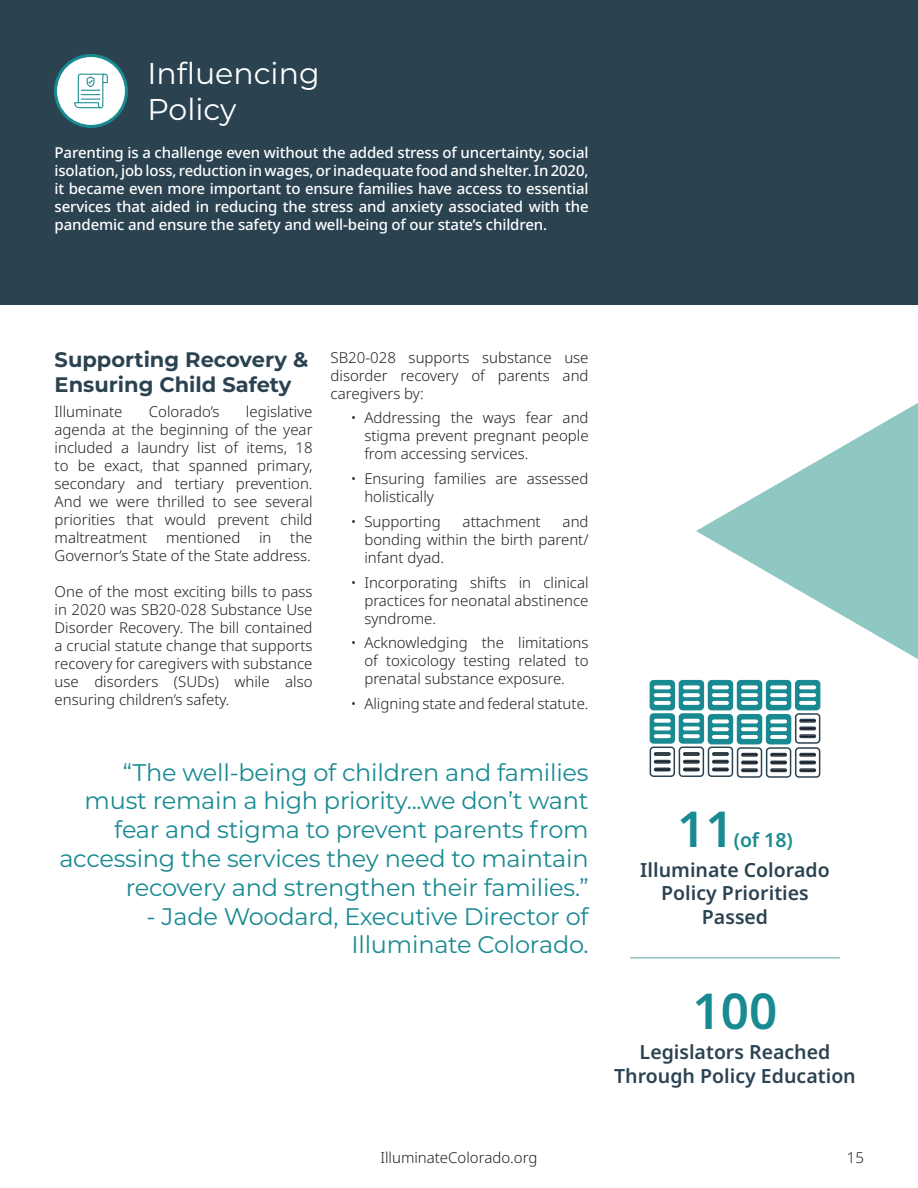
<style>
.page{position:relative;width:918px;height:1188px;background:#fff}
.page>*{position:absolute;margin:0;border:0;box-sizing:border-box;transform-origin:0 0}
.Paragraph_-_left_jus{font:600 49.5px "Noto Sans";color:#198a92}
.Section_Header_WHITE{font:30px "Montserrat";color:#fff}
.Pull_Quote{font:24px/28.8px "Montserrat";letter-spacing:-.01em;color:#198a92;text-align:right}
.Section_Header_3{font:700 21px/25.2px "Montserrat";color:#2b4251}
.Paragraph_-_left_jus-2{font:600 19.5px/23.4px "Noto Sans";color:#2b4251;text-align:center}
.Paragraph_-_left_jus-3{font:600 19.5px "Noto Sans";color:#198a92}
.Paragraph{font:300 15px/18px "Noto Sans";color:#231f20;text-align:justify}
.Paragraph_WHITE{font:500 15px/18px "Noto Sans";letter-spacing:-.01em;color:#fff;text-align:justify}
</style>
<div class="page">
<div style="left:0;top:0;width:918px;height:305px;background:#2b4251"></div>
<div style="left:56px;top:56px;width:70px;height:70px;background:#fff;border-radius:50%"></div>
<div style="left:54px;top:54px;width:74px;height:74px;border:3px solid #198a92;border-radius:50%"></div>
<svg style="left:74px;top:74px;width:34px;height:34px"></svg>
<svg style="left:696px;top:403px;width:222px;height:256px"></svg>
<hr style="left:630px;top:957px;width:210px;height:2px;background:#8fc7c3">
<svg style="left:649px;top:680px;width:172px;height:98px"></svg>
<p class="Section_Header_WHITE" style="left:147px;top:53px;width:174px">Influencing</p>
<p class="Section_Header_WHITE" style="left:147px;top:89px;width:91px">Policy</p>
<p class="Paragraph_WHITE" style="left:55px;top:144px;width:536px">Parenting is a challenge even without the added stress of uncertainty, social isolation, job loss, reduction in wages, or inadequate food and shelter. In 2020, it became even more important to ensure families have access to essential services that aided in reducing the stress and anxiety associated with the pandemic and ensure the safety and well-being of our state’s children.</p>
<p class="Section_Header_3" style="left:55px;top:346px;width:255px">Supporting Recovery &amp;<br>Ensuring Child Safety</p>
<p class="Paragraph" style="left:55px;top:403px;width:69px">Illuminate</p>
<p class="Paragraph" style="left:149px;top:403px;width:72px">Colorado’s</p>
<p class="Paragraph" style="left:55px;top:403px;width:260px;text-indent:191px">legislative agenda at the beginning of the year included a laundry list of items, 18 to be exact, that spanned primary, secondary and tertiary prevention.<br>And we were thrilled to see several priorities that would prevent child maltreatment mentioned in the Governor’s State of the State address.</p>
<p class="Paragraph" style="left:55px;top:583px;width:260px">One of the most exciting bills to pass in 2020 was SB20-028 Substance Use Disorder Recovery. The bill contained a crucial statute change that supports recovery for caregivers with substance use disorders (SUDs) while also ensuring children’s safety.</p>
<p class="Paragraph" style="left:331px;top:348px;width:260px">SB20-028 supports substance use disorder recovery of parents and caregivers by:</p>
<p class="Paragraph" style="left:364px;top:409px;width:226px;text-indent:-14px">• Addressing the ways fear and stigma prevent pregnant people from accessing services.</p>
<p class="Paragraph" style="left:364px;top:470px;width:226px;text-indent:-14px">• Ensuring families are assessed holistically</p>
<p class="Paragraph" style="left:351px;top:513px;width:91px">• Supporting</p>
<p class="Paragraph" style="left:463px;top:513px;width:80px">attachment</p>
<p class="Paragraph" style="left:364px;top:513px;width:226px;text-indent:198px">and bonding within the birth parent/ infant dyad.</p>
<p class="Paragraph" style="left:364px;top:573px;width:226px;text-indent:-14px">• Incorporating shifts in clinical practices for neonatal abstinence syndrome.</p>
<p class="Paragraph" style="left:364px;top:634px;width:226px;text-indent:-14px">• Acknowledging the limitations of toxicology testing related to prenatal substance exposure.</p>
<p class="Paragraph" style="left:351px;top:695px;width:239px">• Aligning state and federal statute.</p>
<p class="Pull_Quote" style="left:59px;top:757px;width:531px">“The well-being of children and families must remain a high priority...we don’t want fear and stigma to prevent parents from accessing the services they need to maintain recovery and strengthen their families.”</p>
<p class="Pull_Quote" style="left:147px;top:901px;width:443px">- Jade Woodard, Executive Director of<br>Illuminate Colorado.</p>
<p class="Paragraph_-_left_jus" style="left:677px;top:794px;width:58px">11</p>
<p class="Paragraph_-_left_jus-3" style="left:734px;top:826px;width:61px">(of 18)</p>
<p class="Paragraph_-_left_jus-2" style="left:640px;top:859px;width:191px">Illuminate Colorado<br>Policy Priorities<br>Passed</p>
<p class="Paragraph_-_left_jus" style="left:693px;top:976px;width:86px">100</p>
<p class="Paragraph_-_left_jus-2" style="left:614px;top:1041px;width:243px">Legislators Reached<br>Through Policy Education</p>
<p class="Paragraph" style="left:380px;top:1149px;width:159px">IlluminateColorado.org</p>
<p class="Paragraph" style="left:847px;top:1149px;width:19px">15</p>
</div>
